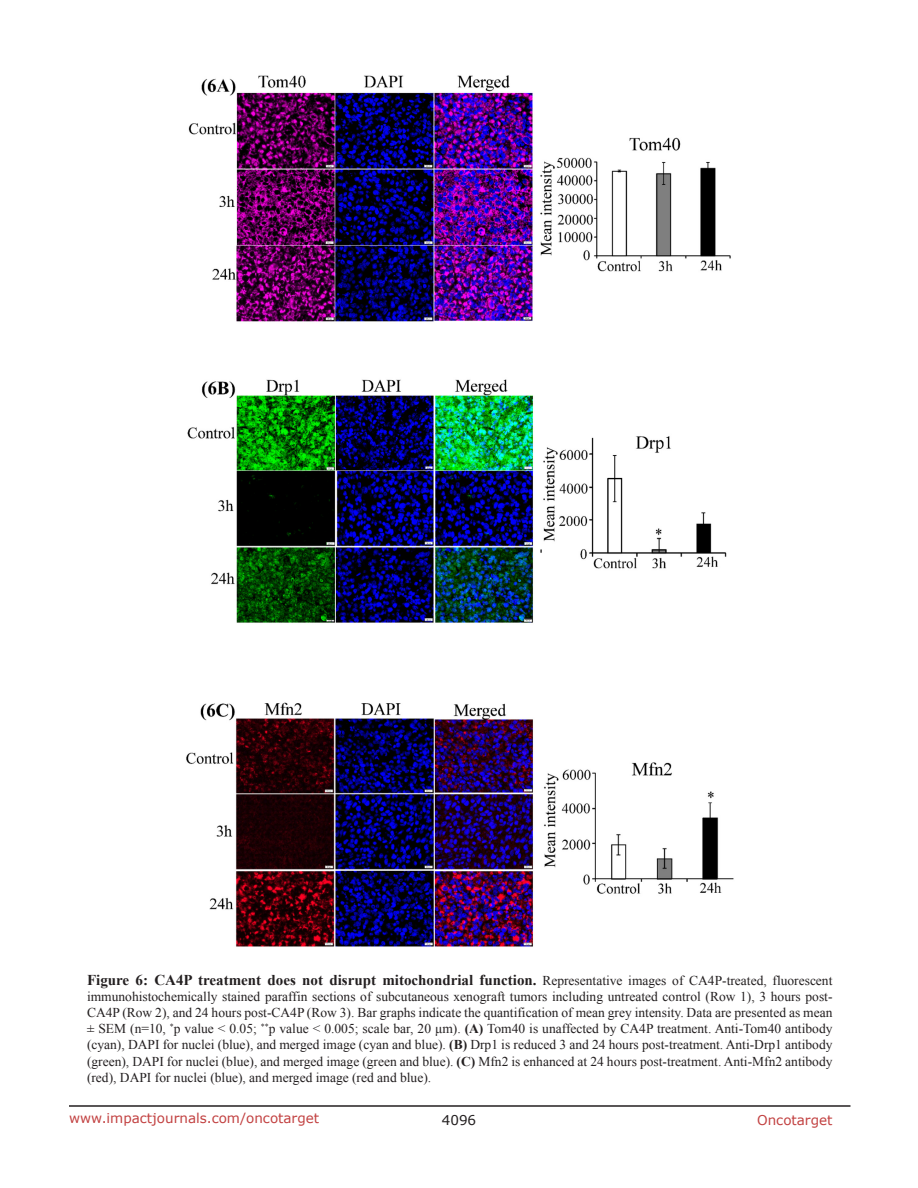
<style>
.page{position:relative;width:918px;height:1188px;background:#fff}
.page>*{position:absolute;margin:0;border:0;box-sizing:border-box;transform-origin:0 0}
.figuretext{font:700 15px "Times New Roman";color:#231f20}
.figuretext-2{font:13.5px/16.2px "Times New Roman";color:#231f20;text-align:justify}
.t1{font:13.5px "Verdana";color:#c24141}
.t2{font:13.5px "Verdana";color:#231f20}
.s1{font-weight:400;font-size:13.5px}
.s2{font-weight:700}
</style>
<div class="page">
<hr style="left:69px;top:1105px;width:781px;height:2px;background:#231f20">
<img style="left:186px;top:75px;width:548px;height:872px">
<p class="figuretext" style="left:87px;top:969px;width:747px">Figure 6: CA4P treatment does not disrupt mitochondrial function. <span class="s1">Representative images of CA4P-treated, fluorescent</span></p>
<p class="figuretext-2" style="left:87px;top:988px;width:747px">immunohistochemically stained paraffin sections of subcutaneous xenograft tumors including untreated control (Row 1), 3 hours post-CA4P (Row 2), and 24 hours post-CA4P (Row 3). Bar graphs indicate the quantification of mean grey intensity. Data are presented as mean ± SEM (n=10, <sup>*</sup>p value &lt; 0.05; <sup>**</sup>p value &lt; 0.005; scale bar, 20 μm). <span class="s2">(A)</span> Tom40 is unaffected by CA4P treatment. Anti-Tom40 antibody (cyan), DAPI for nuclei (blue), and merged image (cyan and blue). <span class="s2">(B)</span> Drp1 is reduced 3 and 24 hours post-treatment. Anti-Drp1 antibody (green), DAPI for nuclei (blue), and merged image (green and blue). <span class="s2">(C)</span> Mfn2 is enhanced at 24 hours post-treatment. Anti-Mfn2 antibody (red), DAPI for nuclei (blue), and merged image (red and blue).</p>
<p class="t1" style="left:69px;top:1109px;width:252px">www.impactjournals.com/oncotarget</p>
<p class="t2" style="left:442px;top:1111px;width:36px">4096</p>
<p class="t1" style="left:757px;top:1111px;width:77px">Oncotarget</p>
</div>
